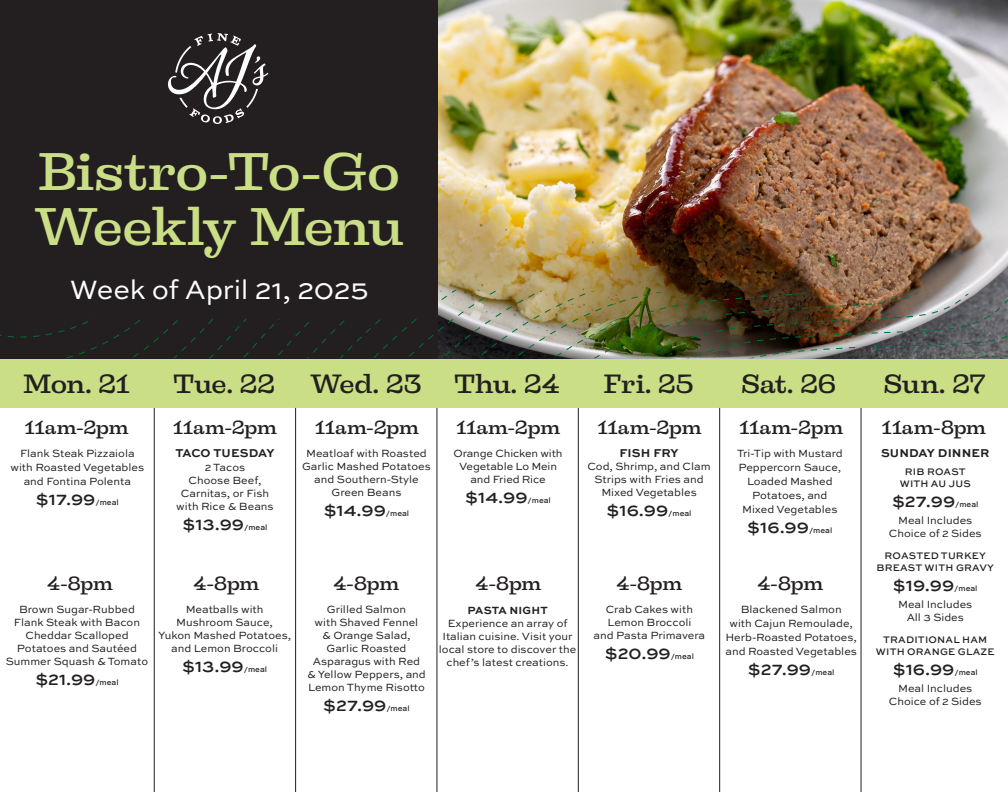
<style>
.page{position:relative;width:1008px;height:792px;background:#fff}
.page>*{position:absolute;margin:0;border:0;box-sizing:border-box;transform-origin:0 0}
.Head{font:500 50px/55px "Liberteen";letter-spacing:-.02em;color:#cadf85}
.Copy{font:28px "Sweet Sans Pro";letter-spacing:-.01em;color:#fff}
.t1{font:500 25px "Liberteen";letter-spacing:-.02em;color:#231f20}
.Copy-2{font:500 18px "Liberteen";letter-spacing:-.01em;color:#231f20}
.t2{font:500 18px "Sweet Sans Pro";color:#231f20}
.BOLD{font:700 12px "Sweet Sans Pro";letter-spacing:.005em;color:#231f20}
.t3{font:11px/13px "Sweet Sans Pro";color:#231f20;text-align:center}
.BOLD-2{font:700 11px "Sweet Sans Pro";letter-spacing:.01em;color:#231f20}
.t4{font:500 10px/12px "Sweet Sans Pro";letter-spacing:.02em;color:#231f20;text-align:center}
.t5{font:500 8px "Sweet Sans Pro";color:#231f20}
</style>
<div class="page">
<img style="left:437px;top:0;width:570px;height:359px">
<div style="left:0;top:0;width:437px;height:359px;background:#231f20"></div>
<svg style="left:167px;top:33px;width:101px;height:91px"></svg>
<div style="left:0;top:359px;width:1008px;height:49px;background:#cadf85"></div>
<hr style="left:154px;top:408px;width:1px;height:384px;background:#231f20">
<hr style="left:295px;top:408px;width:1px;height:384px;background:#231f20">
<hr style="left:436px;top:408px;width:1px;height:384px;background:#231f20">
<hr style="left:578px;top:408px;width:1px;height:384px;background:#231f20">
<hr style="left:719px;top:408px;width:1px;height:384px;background:#231f20">
<hr style="left:861px;top:408px;width:1px;height:384px;background:#231f20">
<img style="left:71px;top:290px;width:937px;height:38px">
<img style="left:0;top:328px;width:1008px;height:30px">
<p class="Head" style="left:35px;top:144px;width:370px">Bistro-To-Go<br>Weekly Menu</p>
<p class="Copy" style="left:70px;top:269px;width:300px">Week of April 21, 2025</p>
<h3 class="t1" style="left:24px;top:367px;width:108px">Mon. 21</h3>
<h3 class="t1" style="left:173px;top:367px;width:104px">Tue. 22</h3>
<h3 class="t1" style="left:310px;top:367px;width:113px">Wed. 23</h3>
<h3 class="t1" style="left:454px;top:367px;width:107px">Thu. 24</h3>
<h3 class="t1" style="left:604px;top:367px;width:91px">Fri. 25</h3>
<h3 class="t1" style="left:741px;top:367px;width:97px">Sat. 26</h3>
<h3 class="t1" style="left:884px;top:367px;width:103px">Sun. 27</h3>
<p class="Copy-2" style="left:25px;top:415px;width:106px">11am-2pm</p>
<p class="Copy-2" style="left:173px;top:415px;width:106px">11am-2pm</p>
<p class="Copy-2" style="left:315px;top:415px;width:106px">11am-2pm</p>
<p class="Copy-2" style="left:456px;top:415px;width:106px">11am-2pm</p>
<p class="Copy-2" style="left:598px;top:415px;width:106px">11am-2pm</p>
<p class="Copy-2" style="left:739px;top:415px;width:106px">11am-2pm</p>
<p class="Copy-2" style="left:882px;top:415px;width:106px">11am-8pm</p>
<p class="t3" style="left:20px;top:446px;width:116px">Flank Steak Pizzaiola</p>
<p class="t3" style="left:11px;top:460px;width:135px">with Roasted Vegetables</p>
<p class="t3" style="left:24px;top:474px;width:109px">and Fontina Polenta</p>
<p class="t2" style="left:36px;top:485px;width:61px">$17.99</p>
<p class="t5" style="left:96px;top:496px;width:25px">/meal</p>
<p class="BOLD" style="left:175px;top:444px;width:101px">TACO TUESDAY</p>
<p class="t3" style="left:176px;top:461px;width:99px">2 Tacos<br>Choose Beef,<br>Carnitas, or Fish with Rice &amp; Beans</p>
<p class="t2" style="left:183px;top:511px;width:63px">$13.99</p>
<p class="t5" style="left:244px;top:522px;width:25px">/meal</p>
<p class="t3" style="left:306px;top:446px;width:122px">Meatloaf with Roasted</p>
<p class="t3" style="left:302px;top:459px;width:130px">Garlic Mashed Potatoes</p>
<p class="t3" style="left:314px;top:472px;width:106px">and Southern-Style</p>
<p class="t3" style="left:332px;top:485px;width:71px">Green Beans</p>
<p class="t2" style="left:324px;top:496px;width:64px">$14.99</p>
<p class="t5" style="left:386px;top:507px;width:25px">/meal</p>
<p class="t3" style="left:454px;top:446px;width:110px">Orange Chicken with</p>
<p class="t3" style="left:459px;top:459px;width:99px">Vegetable Lo Mein</p>
<p class="t3" style="left:470px;top:472px;width:77px">and Fried Rice</p>
<p class="t2" style="left:465px;top:483px;width:64px">$14.99</p>
<p class="t5" style="left:528px;top:494px;width:25px">/meal</p>
<p class="BOLD" style="left:620px;top:444px;width:61px">FISH FRY</p>
<p class="t3" style="left:587px;top:460px;width:125px">Cod, Shrimp, and Clam<br>Strips with Fries and<br>Mixed Vegetables</p>
<p class="t2" style="left:607px;top:497px;width:63px">$16.99</p>
<p class="t5" style="left:668px;top:508px;width:25px">/meal</p>
<p class="t3" style="left:737px;top:446px;width:107px">Tri-Tip with Mustard</p>
<p class="t3" style="left:738px;top:460px;width:104px">Peppercorn Sauce,</p>
<p class="t3" style="left:747px;top:474px;width:87px">Loaded Mashed</p>
<p class="t3" style="left:752px;top:488px;width:77px">Potatoes, and</p>
<p class="t3" style="left:742px;top:502px;width:97px">Mixed Vegetables</p>
<p class="t2" style="left:747px;top:513px;width:63px">$16.99</p>
<p class="t5" style="left:809px;top:524px;width:25px">/meal</p>
<p class="Copy-2" style="left:47px;top:572px;width:67px">4-8pm</p>
<p class="t3" style="left:19px;top:602px;width:117px">Brown Sugar-Rubbed</p>
<p class="t3" style="left:14px;top:615px;width:128px">Flank Steak with Bacon</p>
<p class="t3" style="left:25px;top:628px;width:105px">Cheddar Scalloped</p>
<p class="t3" style="left:17px;top:641px;width:122px">Potatoes and Sautéed</p>
<p class="t3" style="left:6px;top:654px;width:144px">Summer Squash &amp; Tomato</p>
<p class="t2" style="left:35px;top:666px;width:62px">$21.99</p>
<p class="t5" style="left:95px;top:677px;width:25px">/meal</p>
<p class="Copy-2" style="left:194px;top:572px;width:67px">4-8pm</p>
<p class="Copy-2" style="left:333px;top:572px;width:67px">4-8pm</p>
<p class="Copy-2" style="left:476px;top:572px;width:67px">4-8pm</p>
<p class="Copy-2" style="left:617px;top:572px;width:67px">4-8pm</p>
<p class="Copy-2" style="left:757px;top:572px;width:67px">4-8pm</p>
<p class="t3" style="left:186px;top:602px;width:79px">Meatballs with</p>
<p class="t3" style="left:176px;top:615px;width:98px">Mushroom Sauce,</p>
<p class="t3" style="left:158px;top:628px;width:134px">Yukon Mashed Potatoes,</p>
<p class="t3" style="left:171px;top:641px;width:108px">and Lemon Broccoli</p>
<p class="t2" style="left:182px;top:653px;width:63px">$13.99</p>
<p class="t5" style="left:244px;top:664px;width:25px">/meal</p>
<p class="t3" style="left:327px;top:602px;width:81px">Grilled Salmon</p>
<p class="t3" style="left:315px;top:615px;width:105px">with Shaved Fennel</p>
<p class="t3" style="left:322px;top:628px;width:90px">&amp; Orange Salad,</p>
<p class="t3" style="left:326px;top:641px;width:82px">Garlic Roasted</p>
<p class="t3" style="left:313px;top:654px;width:109px">Asparagus with Red</p>
<p class="t3" style="left:307px;top:667px;width:120px">&amp; Yellow Peppers, and</p>
<p class="t3" style="left:308px;top:680px;width:118px">Lemon Thyme Risotto</p>
<p class="t2" style="left:323px;top:692px;width:65px">$27.99</p>
<p class="t5" style="left:386px;top:703px;width:25px">/meal</p>
<p class="BOLD-2" style="left:467px;top:602px;width:82px">PASTA NIGHT</p>
<p class="t3" style="left:439px;top:616px;width:139px">Experience an array of<br>Italian cuisine. Visit your local store to discover the chef’s latest creations.</p>
<p class="t3" style="left:606px;top:602px;width:89px">Crab Cakes with</p>
<p class="t3" style="left:607px;top:615px;width:86px">Lemon Broccoli</p>
<p class="t3" style="left:594px;top:628px;width:113px">and Pasta Primavera</p>
<p class="t2" style="left:605px;top:640px;width:67px">$20.99</p>
<p class="t5" style="left:671px;top:651px;width:25px">/meal</p>
<p class="t3" style="left:741px;top:602px;width:102px">Blackened Salmon</p>
<p class="t3" style="left:729px;top:616px;width:125px">with Cajun Remoulade,</p>
<p class="t3" style="left:726px;top:630px;width:133px">Herb-Roasted Potatoes,</p>
<p class="t3" style="left:725px;top:644px;width:133px">and Roasted Vegetables</p>
<p class="t2" style="left:748px;top:656px;width:65px">$27.99</p>
<p class="t5" style="left:811px;top:667px;width:25px">/meal</p>
<p class="BOLD" style="left:881px;top:444px;width:110px">SUNDAY DINNER</p>
<p class="t4" style="left:900px;top:466px;width:73px">RIB ROAST<br>WITH AU JUS</p>
<p class="t2" style="left:892px;top:488px;width:65px">$27.99</p>
<p class="t5" style="left:955px;top:499px;width:25px">/meal</p>
<p class="t3" style="left:889px;top:513px;width:94px">Meal Includes<br>Choice of 2 Sides</p>
<p class="t4" style="left:876px;top:550px;width:119px">ROASTED TURKEY<br>BREAST WITH GRAVY</p>
<p class="t2" style="left:893px;top:572px;width:63px">$19.99</p>
<p class="t5" style="left:954px;top:583px;width:25px">/meal</p>
<p class="t3" style="left:898px;top:597px;width:76px">Meal Includes<br>All 3 Sides</p>
<p class="t4" style="left:876px;top:634px;width:120px">TRADITIONAL HAM<br>WITH ORANGE GLAZE</p>
<p class="t2" style="left:893px;top:656px;width:63px">$16.99</p>
<p class="t5" style="left:954px;top:667px;width:25px">/meal</p>
<p class="t3" style="left:889px;top:681px;width:94px">Meal Includes<br>Choice of 2 Sides</p>
</div>
